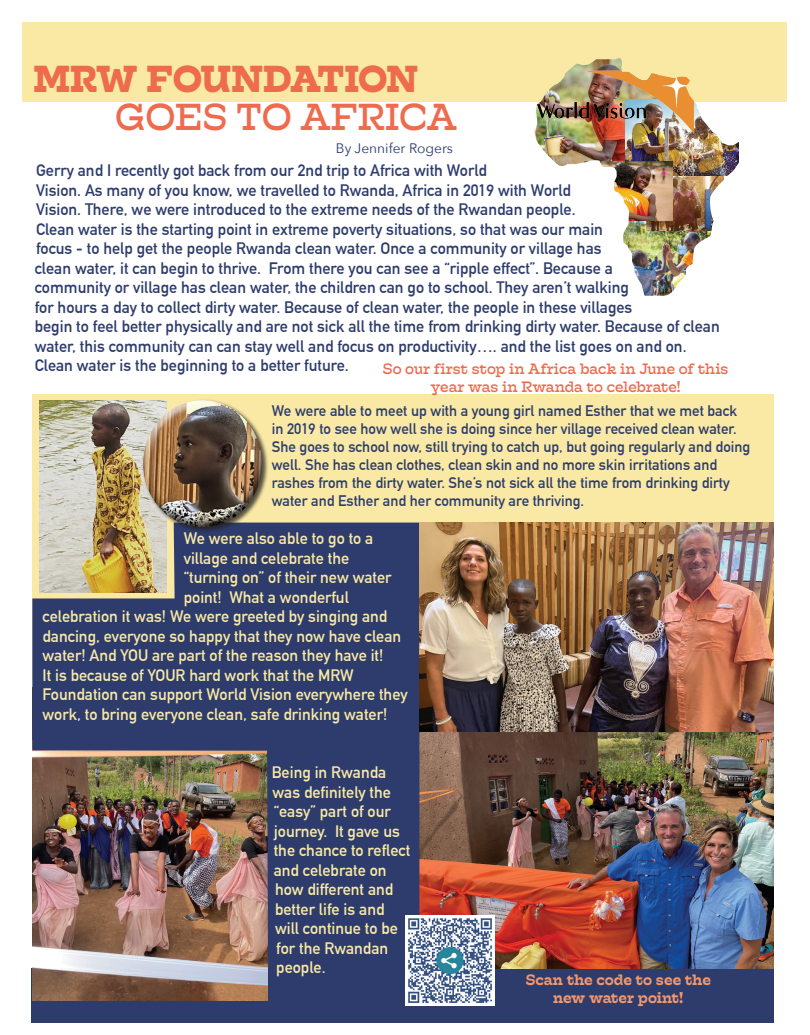
<style>
.page{position:relative;width:810px;height:1035px;background:#fff}
.page>*{position:absolute;margin:0;border:0;box-sizing:border-box;transform-origin:0 0}
.t1{font:700 37.5px "Hatch";letter-spacing:-.035em;color:#ee6b4d}
.t2{font:37.5px "Hatch";letter-spacing:-.005em;color:#ee6b4d}
.t3{font:700 16.25px/19.5px "DIN Alternate";color:#2d3c6c}
.t4{font:700 16.25px/19.5px "DIN Alternate";color:#f9e9a5}
.t5{font:700 15px/18px "DIN Alternate";color:#2d3c6c}
.t6{font:15px/18px "Hatch";color:#ee6a4d;text-align:center}
.t7{font:500 15px/18px "Hatch";color:#f5976b;text-align:center}
.t8{font:13.75px "Avenir Next";color:#2d3c6c}
</style>
<div class="page">
<div style="left:32px;top:968px;width:742px;height:55px;background:#2d3c6b"></div>
<div style="left:32px;top:394px;width:742px;height:285px;background:#f9e9a5"></div>
<div style="left:22px;top:22px;width:766px;height:80px;background:#fae9a5"></div>
<img style="left:40px;top:400px;width:102px;height:123px">
<img style="left:419px;top:731px;width:355px;height:237px">
<img style="left:32px;top:523px;width:387px;height:478px">
<div style="left:142px;top:399px;width:126px;height:134px;background:#231f20;opacity:.75"></div>
<div style="left:142px;top:399px;width:117px;height:101px;background:#fff;opacity:.75"></div>
<div style="left:144px;top:419px;width:120px;height:108px;background:#231f20;opacity:.75"></div>
<img style="left:419px;top:522px;width:355px;height:209px">
<img style="left:623px;top:221px;width:89px;height:75px">
<img style="left:646px;top:175px;width:78px;height:55px">
<img style="left:535px;top:58px;width:90px;height:107px">
<img style="left:625px;top:103px;width:114px;height:72px">
<img style="left:536px;top:71px;width:159px;height:64px">
<img style="left:584px;top:162px;width:89px;height:59px">
<img style="left:405px;top:916px;width:90px;height:90px">
<h1 class="t1" style="left:34px;top:54px;width:386px">MRW FOUNDATION</h1>
<h1 class="t2" style="left:115px;top:92px;width:343px">GOES TO AFRICA</h1>
<p class="t8" style="left:336px;top:137px;width:119px">By Jennifer Rogers</p>
<p class="t3" style="left:35px;top:160px;width:686px">Gerry and I recently got back from our 2nd trip to Africa with World<br>Vision. As many of you know, we travelled to Rwanda, Africa in 2019 with World<br>Vision. There, we were introduced to the extreme needs of the Rwandan people.<br>Clean water is the starting point in extreme poverty situations, so that was our main<br>focus - to help get the people Rwanda clean water. Once a community or village has<br>clean water, it can begin to thrive. From there you can see a “ripple effect”. Because a<br>community or village has clean water, the children can go to school. They aren’t walking<br>for hours a day to collect dirty water. Because of clean water, the people in these villages<br>begin to feel better physically and are not sick all the time from drinking dirty water. Because of clean water, this community can can stay well and focus on productivity…. and the list goes on and on.<br>Clean water is the beginning to a better future.</p>
<p class="t5" style="left:272px;top:401px;width:480px">We were able to meet up with a young girl named Esther that we met back in 2019 to see how well she is doing since her village received clean water.<br>She goes to school now, still trying to catch up, but going regularly and doing well. She has clean clothes, clean skin and no more skin irritations and rashes from the dirty water. She’s not sick all the time from drinking dirty water and Esther and her community are thriving.</p>
<p class="t6" style="left:383px;top:360px;width:347px">So our first stop in Africa back in June of this year was in Rwanda to celebrate!</p>
<p class="t4" style="left:184px;top:528px;width:191px">We were also able to go to a</p>
<p class="t4" style="left:184px;top:547px;width:167px">village and celebrate the</p>
<p class="t4" style="left:184px;top:567px;width:209px">“turning on” of their new water</p>
<p class="t4" style="left:184px;top:586px;width:167px">point! What a wonderful</p>
<p class="t4" style="left:43px;top:606px;width:346px">celebration it was! We were greeted by singing and</p>
<p class="t4" style="left:43px;top:625px;width:360px">dancing, everyone so happy that they now have clean</p>
<p class="t4" style="left:43px;top:645px;width:342px">water! And YOU are part of the reason they have it!</p>
<p class="t4" style="left:43px;top:664px;width:313px">It is because of YOUR hard work that the MRW</p>
<p class="t4" style="left:43px;top:684px;width:367px">Foundation can support World Vision everywhere they</p>
<p class="t4" style="left:43px;top:703px;width:346px">work, to bring everyone clean, safe drinking water!</p>
<p class="t4" style="left:272px;top:762px;width:140px">Being in Rwanda was definitely the “easy” part of our journey. It gave us the chance to reflect and celebrate on how different and better life is and<br>will continue to be for the Rwandan people.</p>
<p class="t7" style="left:526px;top:970px;width:187px">Scan the code to see the new water point!</p>
</div>
